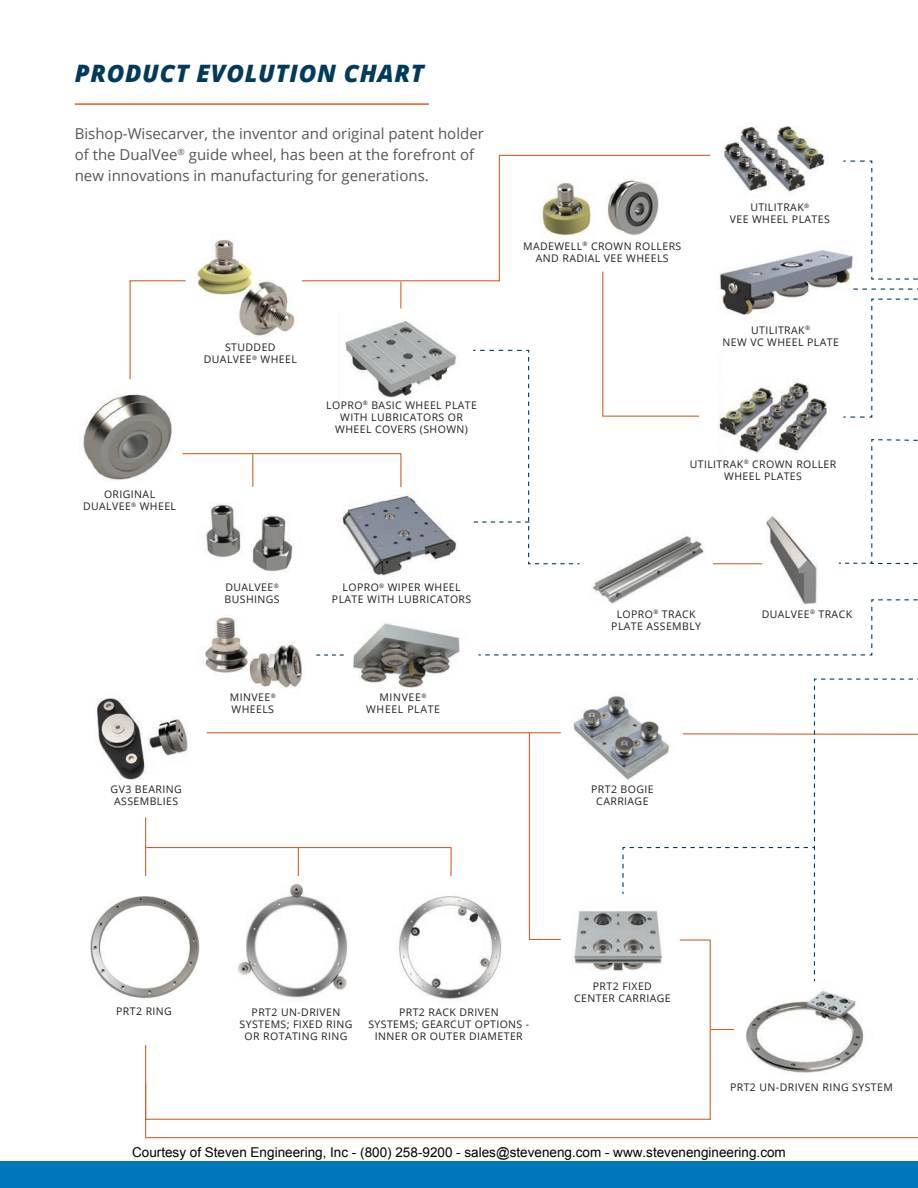
<style>
.page{position:relative;width:918px;height:1188px;background:#fff}
.page>*{position:absolute;margin:0;border:0;box-sizing:border-box;transform-origin:0 0}
.t1{font:italic 800 24px "Open Sans";letter-spacing:.03em;color:#023b5a}
.t2{font:15px/21px "Open Sans";color:#53565a}
.t3{font:13.5px "Arial";color:#000}
.t4{font:10.5px/12px "Open Sans";letter-spacing:.04em;color:#231f20;text-align:center}
.t5{font:10.5px/12px "Open Sans";letter-spacing:.06em;color:#231f20;text-align:center}
</style>
<div class="page">
<img style="left:83px;top:394px;width:89px;height:86px">
<img style="left:96px;top:698px;width:111px;height:82px">
<img style="left:573px;top:695px;width:49px;height:80px">
<img style="left:576px;top:911px;width:46px;height:28px">
<img style="left:90px;top:896px;width:109px;height:103px">
<img style="left:246px;top:884px;width:101px;height:55px">
<img style="left:399px;top:896px;width:102px;height:43px">
<img style="left:194px;top:239px;width:101px;height:97px">
<img style="left:342px;top:494px;width:116px;height:82px">
<img style="left:205px;top:503px;width:88px;height:69px">
<img style="left:352px;top:623px;width:108px;height:65px">
<img style="left:203px;top:617px;width:99px;height:71px">
<svg style="left:182px;top:453px;width:220px;height:35px"></svg>
<svg style="left:145px;top:939px;width:566px;height:105px"></svg>
<svg style="left:528px;top:733px;width:34px;height:208px"></svg>
<svg style="left:400px;top:282px;width:1px;height:26px"></svg>
<svg style="left:301px;top:154px;width:410px;height:128px"></svg>
<svg style="left:129px;top:280px;width:57px;height:100px"></svg>
<hr style="left:252px;top:453px;width:1px;height:34px;background:#d26127">
<svg style="left:145px;top:846px;width:307px;height:31px"></svg>
<hr style="left:145px;top:817px;width:1px;height:59px;background:#d26127">
<hr style="left:207px;top:732px;width:354px;height:1px;background:#d26127">
<img style="left:345px;top:321px;width:114px;height:77px">
<img style="left:722px;top:126px;width:103px;height:34px">
<svg style="left:316px;top:654px;width:28px;height:2px"></svg>
<hr style="left:711px;top:1029px;width:32px;height:1px;background:#d26127">
<img style="left:735px;top:991px;width:129px;height:53px">
<svg style="left:145px;top:1044px;width:773px;height:95px"></svg>
<hr style="left:75px;top:103px;width:354px;height:2px;background:#d26127">
<div style="left:0;top:1162px;width:918px;height:26px;background:#0077bd"></div>
<svg style="left:622px;top:678px;width:296px;height:304px"></svg>
<svg style="left:472px;top:160px;width:446px;height:496px"></svg>
<h1 class="t1" style="left:75px;top:55px;width:351px">PRODUCT EVOLUTION CHART</h1>
<h2 class="t2" style="left:75px;top:123px;width:411px">Bishop-Wisecarver, the inventor and original patent holder of the DualVee<sup>®</sup> guide wheel, has been at the forefront of new innovations in manufacturing for generations.</h2>
<p class="t4" style="left:204px;top:341px;width:95px">STUDDED<br>DUALVEE<sup>®</sup> WHEEL</p>
<p class="t4" style="left:83px;top:488px;width:95px">ORIGINAL<br>DUALVEE<sup>®</sup> WHEEL</p>
<p class="t4" style="left:225px;top:581px;width:57px;text-align:left">DUALVEE<sup>®<br></sup>BUSHINGS</p>
<p class="t4" style="left:326px;top:399px;width:152px">LOPRO<sup>®</sup> BASIC WHEEL PLATE<br>WITH LUBRICATORS OR<br>WHEEL COVERS (SHOWN)</p>
<p class="t4" style="left:332px;top:581px;width:141px">LOPRO<sup>®</sup> WIPER WHEEL<br>PLATE WITH LUBRICATORS</p>
<p class="t4" style="left:111px;top:783px;width:73px">GV3 BEARING<br>ASSEMBLIES</p>
<p class="t4" style="left:230px;top:691px;width:47px;text-align:left">MINVEE<sup>®<br></sup>WHEELS</p>
<p class="t5" style="left:366px;top:691px;width:75px">MINVEE<sup>®<br></sup>WHEEL PLATE</p>
<p class="t4" style="left:523px;top:240px;width:160px">MADEWELL<sup>®</sup> CROWN ROLLERS<br>AND RADIAL VEE WHEELS</p>
<p class="t4" style="left:730px;top:201px;width:102px">UTILITRAK<sup>®<br></sup>VEE WHEEL PLATES</p>
<p class="t4" style="left:723px;top:324px;width:118px">UTILITRAK<sup>®<br></sup>NEW VC WHEEL PLATE</p>
<p class="t4" style="left:690px;top:457px;width:148px">UTILITRAK<sup>®</sup> CROWN ROLLER<br>WHEEL PLATES</p>
<p class="t4" style="left:611px;top:608px;width:91px">LOPRO<sup>®</sup> TRACK<br>PLATE ASSEMBLY</p>
<p class="t4" style="left:762px;top:608px;width:92px">DUALVEE<sup>®</sup> TRACK</p>
<p class="t4" style="left:591px;top:783px;width:64px">PRT2 BOGIE<br>CARRIAGE</p>
<p class="t4" style="left:574px;top:980px;width:98px">PRT2 FIXED<br>CENTER CARRIAGE</p>
<p class="t4" style="left:116px;top:1005px;width:57px">PRT2 RING</p>
<p class="t4" style="left:240px;top:1006px;width:114px">PRT2 UN-DRIVEN<br>SYSTEMS; FIXED RING<br>OR ROTATING RING</p>
<p class="t4" style="left:368px;top:1006px;width:162px">PRT2 RACK DRIVEN<br>SYSTEMS; GEARCUT OPTIONS -<br>INNER OR OUTER DIAMETER</p>
<p class="t4" style="left:730px;top:1081px;width:164px">PRT2 UN-DRIVEN RING SYSTEM</p>
<p class="t3" style="left:132px;top:1143px;width:655px">Courtesy of Steven Engineering, Inc - (800) 258-9200 - sales@steveneng.com - www.stevenengineering.com</p>
</div>
